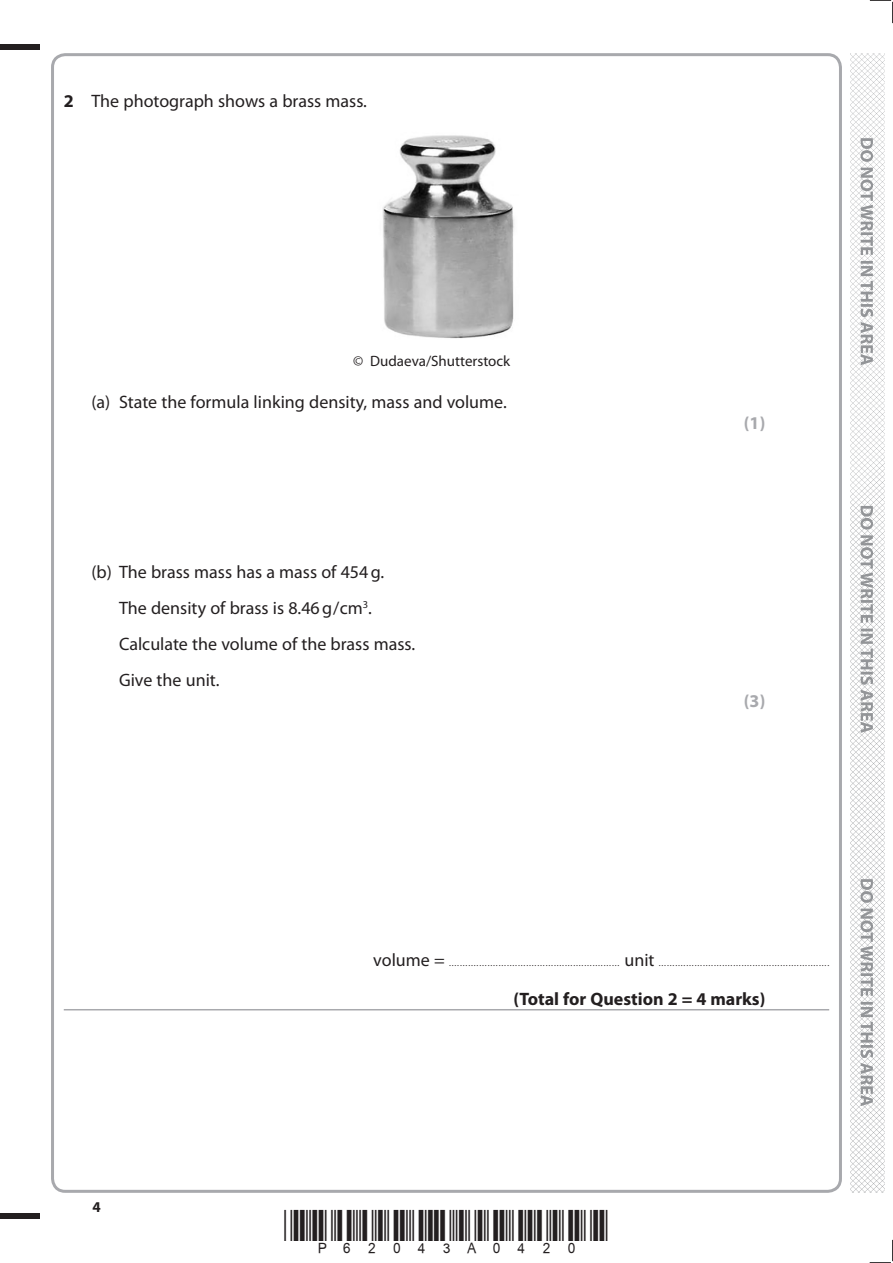
<style>
.page{position:relative;width:893px;height:1263px;background:#fff}
.page>*{position:absolute;margin:0;border:0;box-sizing:border-box;transform-origin:0 0}
.t1{font:18px/36px "Myriad Pro";color:#231f20}
.t2{font:700 18px "Myriad Pro";color:#231f20}
.t3{font:700 18px "Myriad Pro";color:#a8a9ad}
.t4{font:15px "Myriad Pro";color:#231f20}
.t5{font:700 15px "Myriad Pro";color:#231f20}
.t6{font:9px "Myriad Pro";color:#231f20}
.s1{font-weight:700}
.s2{font-size:18px}
</style>
<div class="page">
<div style="left:0;top:44px;width:40px;height:5px;background:#231f20"></div>
<div style="left:0;top:1214px;width:40px;height:5px;background:#231f20"></div>
<svg style="left:870px;top:0;width:23px;height:23px"></svg>
<svg style="left:870px;top:1240px;width:23px;height:23px"></svg>
<img style="left:850px;top:53px;width:34px;height:1140px">
<svg style="left:860px;top:138px;width:13px;height:968px"></svg>
<hr style="left:64px;top:1009px;width:765px;height:1px;background:#a8a9ad">
<img style="left:382px;top:135px;width:132px;height:204px">
<p class="t1" style="left:64px;top:83px;width:305px"><span class="s1">2</span> The photograph shows a brass mass.</p>
<p class="t4" style="left:353px;top:352px;width:159px">© Dudaeva/Shutterstock</p>
<p class="t1" style="left:91px;top:384px;width:417px">(a) State the formula linking density, mass and volume.</p>
<p class="t1" style="left:119px;top:553px;width:298px;text-indent:-28px">(b) The brass mass has a mass of 454g.<br>The density of brass is 8.46g/cm<sup>3</sup>.<br>Calculate the volume of the brass mass.<br>Give the unit.</p>
<p class="t3" style="left:744px;top:411px;width:23px">(1)</p>
<p class="t3" style="left:744px;top:689px;width:23px">(3)</p>
<p class="t5" style="left:92px;top:1197px;width:10px">4</p>
<p class="t6" style="left:373px;top:957px;width:457px"><span class="s2">volume =</span> .............................................................. <span class="s2">unit</span> ..............................................................</p>
<p class="t2" style="left:513px;top:987px;width:254px">(Total for Question 2 = 4 marks)</p>
</div>
